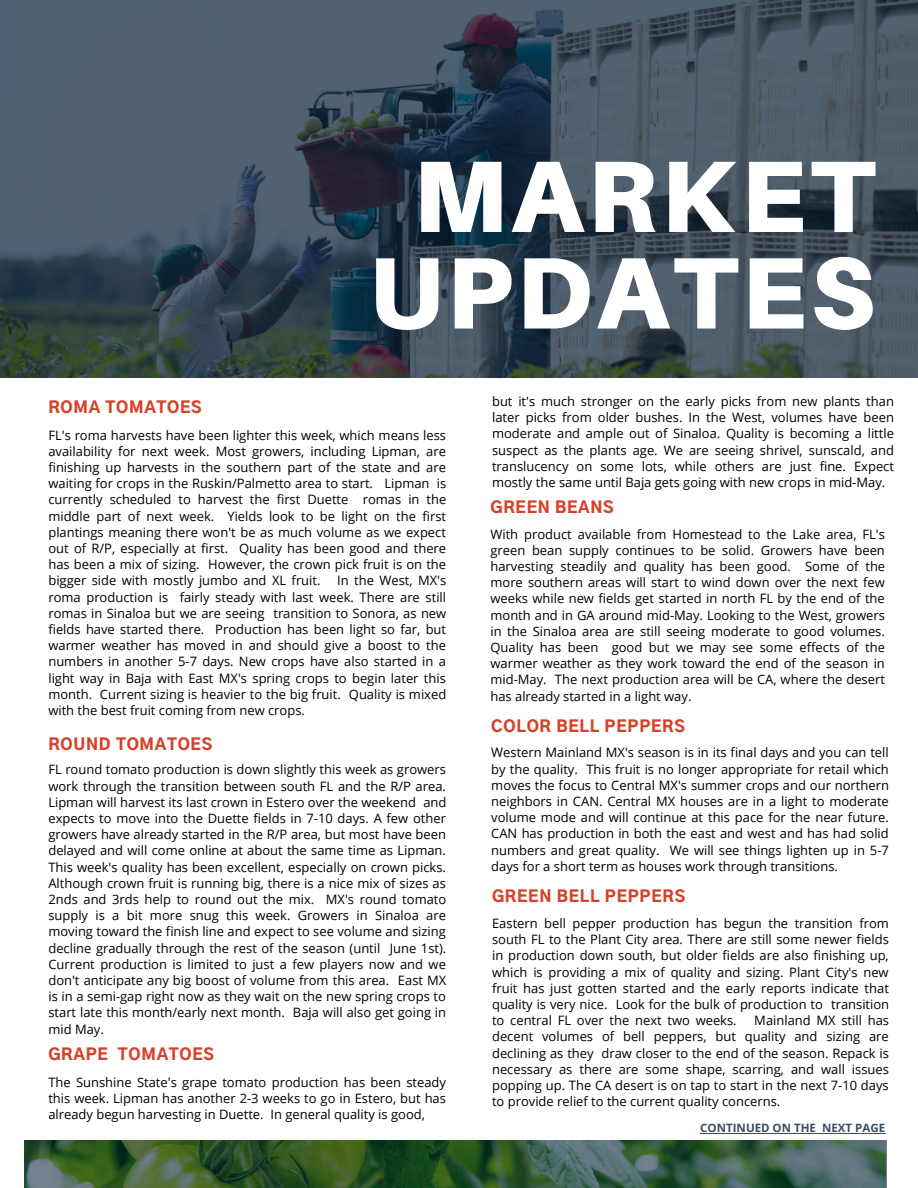
<style>
.page{position:relative;width:918px;height:1188px;background:#fff}
.page>*{position:absolute;margin:0;border:0;box-sizing:border-box;transform-origin:0 0}
.t1{font:900 101.7px/96.6px "Aileron";letter-spacing:.04em;color:#fff;text-align:center}
.t2{font:900 15.9px "Gothic A1";letter-spacing:.045em;color:#d64128}
.t3{font:12.9px/16.2px "Open Sans";color:#000;text-align:justify}
.t4{font:700 11.55px "Open Sans";color:#3b4d61}
</style>
<div class="page">
<svg style="left:0;top:0;width:918px;height:378px;background:#3e4e5b"></svg>
<svg style="left:24px;top:1140px;width:863px;height:48px;background:#395c3c"></svg>
<hr style="left:700px;top:1133px;width:116px;height:1px;background:#3b4d61">
<hr style="left:822px;top:1133px;width:63px;height:1px;background:#3b4d61">
<h1 class="t1" style="left:369px;top:146px;width:507px">MARKET<br>UPDATES</h1>
<p class="t2" style="left:48px;top:400px;width:155px">ROMA TOMATOES</p>
<p class="t3" style="left:48px;top:427px;width:400px">FL's roma harvests have been lighter this week, which means less availability for next week. Most growers, including Lipman, are finishing up harvests in the southern part of the state and are waiting for crops in the Ruskin/Palmetto area to start. Lipman is currently scheduled to harvest the first Duette romas in the middle part of next week. Yields look to be light on the first plantings meaning there won't be as much volume as we expect out of R/P, especially at first. Quality has been good and there has been a mix of sizing. However, the crown pick fruit is on the bigger side with mostly jumbo and XL fruit.</p>
<p class="t3" style="left:48px;top:572px;width:399px;text-indent:289px">In the West, MX's roma production is fairly steady with last week. There are still romas in Sinaloa but we are seeing transition to Sonora, as new fields have started there. Production has been light so far, but warmer weather has moved in and should give a boost to the numbers in another 5-7 days. New crops have also started in a light way in Baja with East MX's spring crops to begin later this month. Current sizing is heavier to the big fruit. Quality is mixed with the best fruit coming from new crops.</p>
<p class="t2" style="left:48px;top:737px;width:165px">ROUND TOMATOES</p>
<p class="t3" style="left:48px;top:761px;width:400px">FL round tomato production is down slightly this week as growers work through the transition between south FL and the R/P area.<br>Lipman will harvest its last crown in Estero over the weekend and expects to move into the Duette fields in 7-10 days. A few other growers have already started in the R/P area, but most have been delayed and will come online at about the same time as Lipman.<br>This week's quality has been excellent, especially on crown picks.<br>Although crown fruit is running big, there is a nice mix of sizes as 2nds and 3rds help to round out the mix. MX's round tomato supply is a bit more snug this week. Growers in Sinaloa are moving toward the finish line and expect to see volume and sizing decline gradually through the rest of the season (until June 1st).<br>Current production is limited to just a few players now and we don't anticipate any big boost of volume from this area. East MX is in a semi-gap right now as they wait on the new spring crops to start late this month/early next month. Baja will also get going in mid May.</p>
<p class="t2" style="left:48px;top:1047px;width:167px">GRAPE TOMATOES</p>
<p class="t3" style="left:48px;top:1074px;width:399px">The Sunshine State's grape tomato production has been steady this week. Lipman has another 2-3 weeks to go in Estero, but has already begun harvesting in Duette. In general quality is good,</p>
<p class="t3" style="left:492px;top:393px;width:403px">but it's much stronger on the early picks from new plants than later picks from older bushes. In the West, volumes have been moderate and ample out of Sinaloa. Quality is becoming a little suspect as the plants age. We are seeing shrivel, sunscald, and translucency on some lots, while others are just fine. Expect mostly the same until Baja gets going with new crops in mid-May.</p>
<p class="t2" style="left:490px;top:500px;width:125px">GREEN BEANS</p>
<p class="t3" style="left:490px;top:525px;width:396px">With product available from Homestead to the Lake area, FL's green bean supply continues to be solid. Growers have been harvesting steadily and quality has been good. Some of the more southern areas will start to wind down over the next few weeks while new fields get started in north FL by the end of the month and in GA around mid-May. Looking to the West, growers in the Sinaloa area are still seeing moderate to good volumes.<br>Quality has been good but we may see some effects of the warmer weather as they work toward the end of the season in mid-May. The next production area will be CA, where the desert has already started in a light way.</p>
<p class="t2" style="left:491px;top:719px;width:195px">COLOR BELL PEPPERS</p>
<p class="t3" style="left:491px;top:744px;width:399px">Western Mainland MX's season is in its final days and you can tell by the quality. This fruit is no longer appropriate for retail which moves the focus to Central MX's summer crops and our northern neighbors in CAN. Central MX houses are in a light to moderate volume mode and will continue at this pace for the near future.<br>CAN has production in both the east and west and has had solid numbers and great quality. We will see things lighten up in 5-7 days for a short term as houses work through transitions.</p>
<p class="t2" style="left:492px;top:889px;width:195px">GREEN BELL PEPPERS</p>
<p class="t3" style="left:492px;top:915px;width:399px">Eastern bell pepper production has begun the transition from south FL to the Plant City area. There are still some newer fields in production down south, but older fields are also finishing up, which is providing a mix of quality and sizing. Plant City's new fruit has just gotten started and the early reports indicate that quality is very nice. Look for the bulk of production to transition to central FL over the next two weeks.</p>
<p class="t3" style="left:492px;top:1012px;width:399px;text-indent:262px">Mainland MX still has decent volumes of bell peppers, but quality and sizing are declining as they draw closer to the end of the season. Repack is necessary as there are some shape, scarring, and wall issues popping up. The CA desert is on tap to start in the next 7-10 days to provide relief to the current quality concerns.</p>
<p class="t4" style="left:700px;top:1120px;width:186px">CONTINUED ON THE NEXT PAGE</p>
</div>
